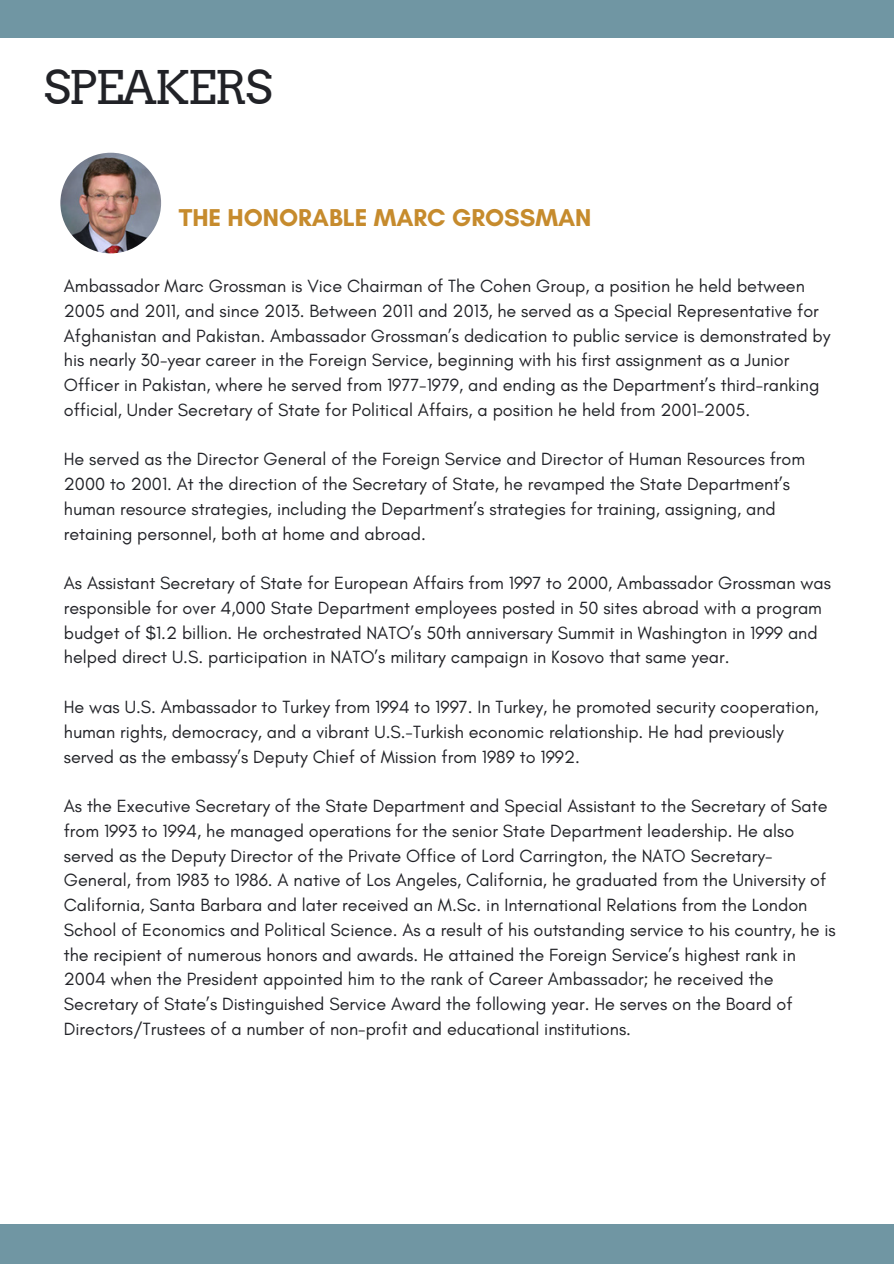
<style>
.page{position:relative;width:894px;height:1264px;background:#fff}
.page>*{position:absolute;margin:0;border:0;box-sizing:border-box;transform-origin:0 0}
.t1{font:46.35px "Arvo";letter-spacing:-.05em;color:#212227}
.t2{font:700 24.75px "Glacial Indifference";color:#c68b2d}
.t3{font:18px/24.8px "Glacial Indifference";color:#212227}
</style>
<div class="page">
<img style="left:60px;top:153px;width:101px;height:100px;border-radius:50%">
<div style="left:0;top:1224px;width:893px;height:39px;background:#7096a3"></div>
<div style="left:0;top:0;width:893px;height:38px;background:#7096a3"></div>
<h1 class="t1" style="left:44px;top:60px;width:230px">SPEAKERS</h1>
<h2 class="t2" style="left:179px;top:202px;width:414px">THE HONORABLE MARC GROSSMAN</h2>
<p class="t3" style="left:64px;top:273px;width:767px">Ambassador Marc Grossman is Vice Chairman of The Cohen Group, a position he held between 2005 and 2011, and since 2013. Between 2011 and 2013, he served as a Special Representative for Afghanistan and Pakistan. Ambassador Grossman’s dedication to public service is demonstrated by his nearly 30-year career in the Foreign Service, beginning with his first assignment as a Junior Officer in Pakistan, where he served from 1977-1979, and ending as the Department’s third-ranking official, Under Secretary of State for Political Affairs, a position he held from 2001-2005.</p>
<p class="t3" style="left:64px;top:446px;width:742px">He served as the Director General of the Foreign Service and Director of Human Resources from 2000 to 2001. At the direction of the Secretary of State, he revamped the State Department’s human resource strategies, including the Department’s strategies for training, assigning, and retaining personnel, both at home and abroad.</p>
<p class="t3" style="left:64px;top:570px;width:768px">As Assistant Secretary of State for European Affairs from 1997 to 2000, Ambassador Grossman was responsible for over 4,000 State Department employees posted in 50 sites abroad with a program budget of $1.2 billion. He orchestrated NATO’s 50th anniversary Summit in Washington in 1999 and helped direct U.S. participation in NATO’s military campaign in Kosovo that same year.</p>
<p class="t3" style="left:64px;top:694px;width:756px">He was U.S. Ambassador to Turkey from 1994 to 1997. In Turkey, he promoted security cooperation, human rights, democracy, and a vibrant U.S.-Turkish economic relationship. He had previously served as the embassy’s Deputy Chief of Mission from 1989 to 1992.</p>
<p class="t3" style="left:64px;top:793px;width:773px">As the Executive Secretary of the State Department and Special Assistant to the Secretary of Sate from 1993 to 1994, he managed operations for the senior State Department leadership. He also served as the Deputy Director of the Private Office of Lord Carrington, the NATO Secretary-General, from 1983 to 1986. A native of Los Angeles, California, he graduated from the University of California, Santa Barbara and later received an M.Sc. in International Relations from the London School of Economics and Political Science. As a result of his outstanding service to his country, he is the recipient of numerous honors and awards. He attained the Foreign Service’s highest rank in 2004 when the President appointed him to the rank of Career Ambassador; he received the Secretary of State’s Distinguished Service Award the following year. He serves on the Board of Directors/Trustees of a number of non-profit and educational institutions.</p>
</div>
